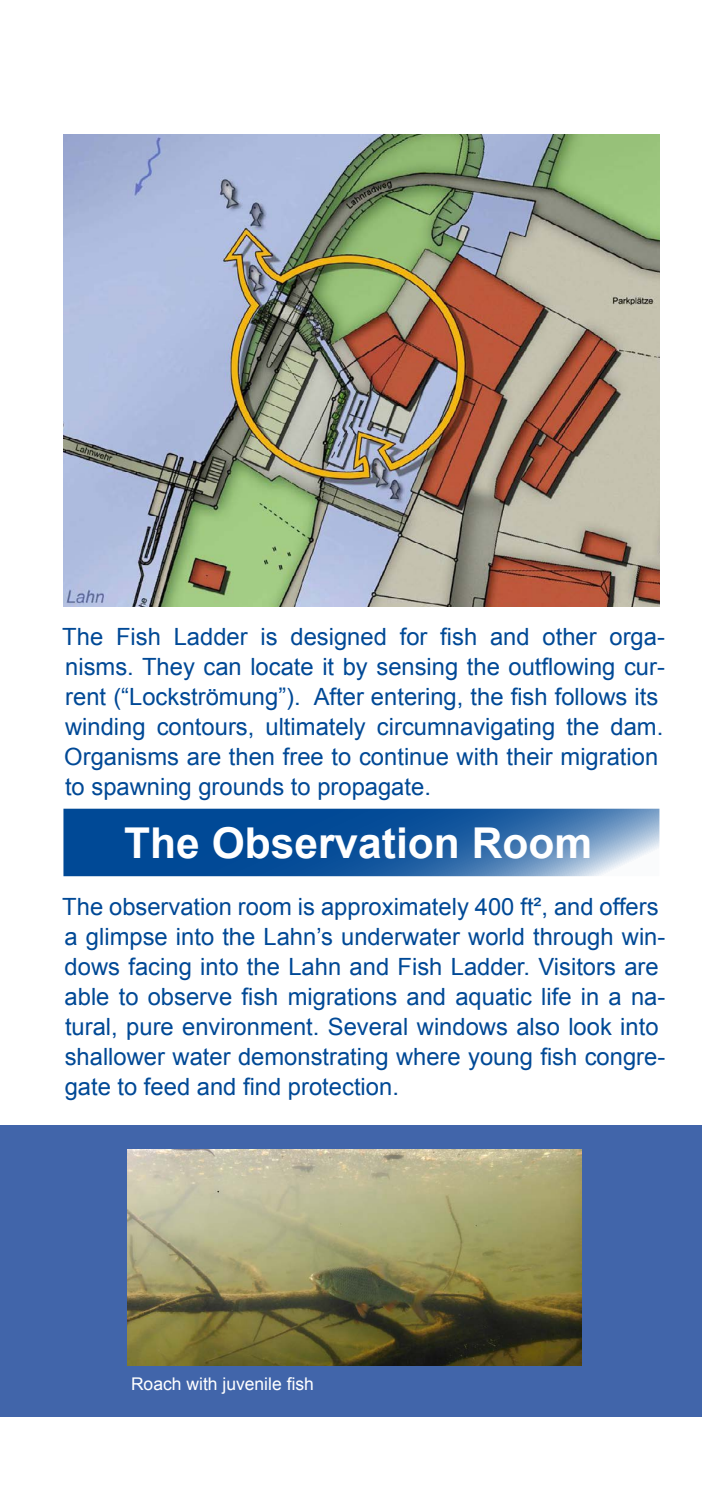
<style>
.page{position:relative;width:702px;height:1489px;background:#fff}
.page>*{position:absolute;margin:0;border:0;box-sizing:border-box;transform-origin:0 0}
.t1{font:700 42.5px "Arial";color:#fff}
.t2{font:23.75px/30px "Arial";color:#004996}
.t3{font:17.5px "Arial";color:#fff}
</style>
<div class="page">
<div style="left:0;top:1125px;width:702px;height:291px;background:#4165aa"></div>
<img style="left:63px;top:135px;width:596px;height:471px">
<svg style="left:66px;top:811px;width:590px;height:62px;background:#2663a5"></svg>
<div style="left:63px;top:808px;width:596px;height:68px;border:2px solid #004996"></div>
<img style="left:127px;top:1149px;width:454px;height:216px">
<p class="t2" style="left:62px;top:622px;width:604px">The Fish Ladder is designed for fish and other orga&shy;nisms. They can locate it by sensing the outflowing cur&shy;rent (“Lockströmung”). After entering, the fish follows its winding contours, ultimately circumnavigating the dam.<br>Organisms are then free to continue with their migration to spawning grounds to propagate.</p>
<p class="t1" style="left:124px;top:814px;width:469px">The Observation Room</p>
<p class="t2" style="left:62px;top:892px;width:604px">The observation room is approximately 400 ft², and offers a glimpse into the Lahn’s underwater world through win&shy;dows facing into the Lahn and Fish Ladder. Visitors are able to observe fish migrations and aquatic life in a na&shy;tural, pure environment. Several windows also look into shallower water demonstrating where young fish congre&shy;gate to feed and find protection.</p>
<p class="t3" style="left:131px;top:1372px;width:184px">Roach with juvenile fish</p>
</div>
